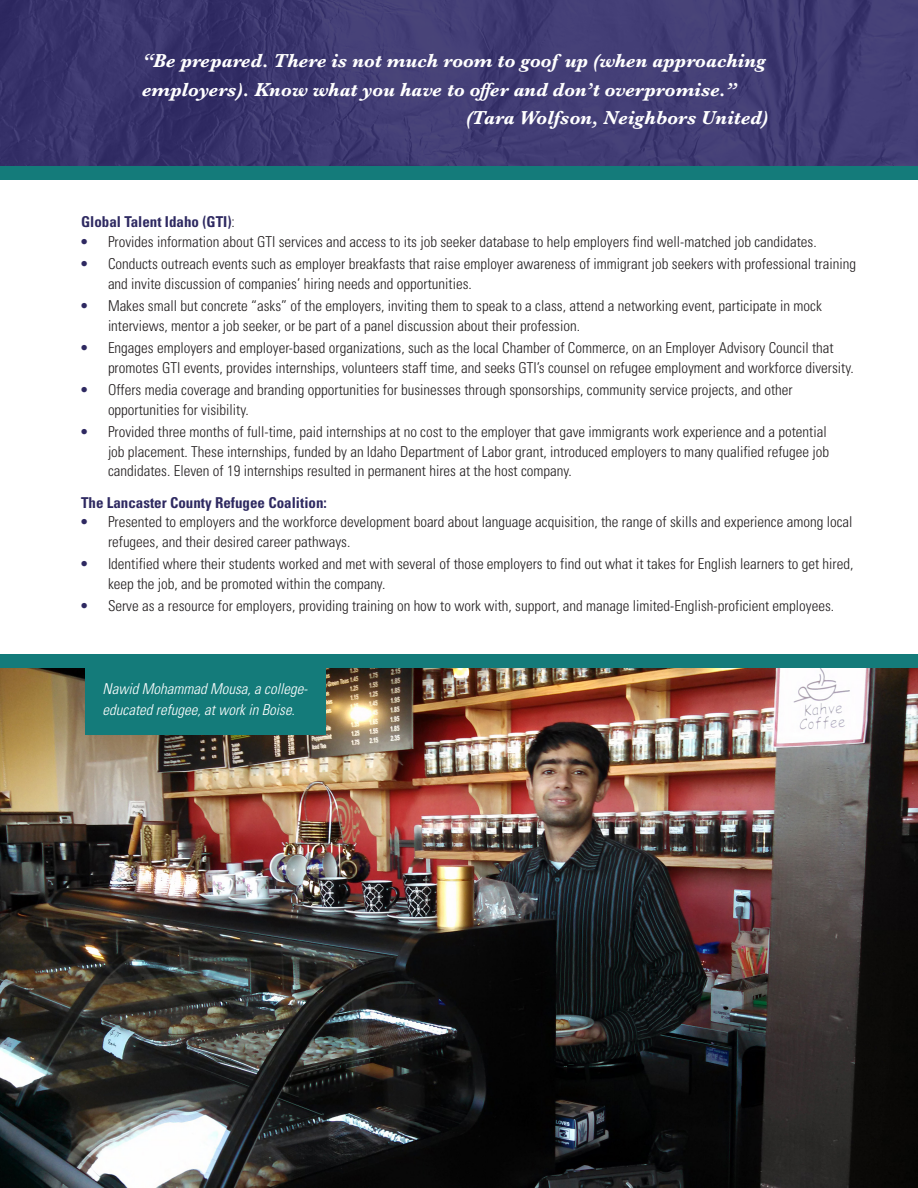
<style>
.page{position:relative;width:918px;height:1188px;background:#fff}
.page>*{position:absolute;margin:0;border:0;box-sizing:border-box;transform-origin:0 0}
.t1{font:italic 700 19.5px "Baskerville";color:#fff}
.t2{font:300 condensed 15px/19.5px "Univers";color:#231f20}
.Photo_Caption{font:italic 300 condensed 15px/21px "Univers LT Std";color:#fff}
.t3{font:700 condensed 15px "Univers";color:#2e2961}
.s1{font-weight:300;color:#231f20}
.s2{font-family:"Univers LT Std";font-weight:700;color:#2e2961}
</style>
<div class="page">
<div style="left:0;top:0;width:918px;height:173px;background:linear-gradient(to right,#37326a,#454077)"></div>
<div style="left:0;top:166px;width:918px;height:13px;background:#147b7a"></div>
<img style="left:0;top:668px;width:918px;height:520px">
<div style="left:0;top:655px;width:918px;height:13px;background:#147b7a"></div>
<div style="left:86px;top:665px;width:240px;height:70px;background:#147b7a"></div>
<p class="t1" style="left:142px;top:47px;width:626px">“Be prepared. There is not much room to goof up (when approaching</p>
<p class="t1" style="left:142px;top:76px;width:597px">employers). Know what you have to offer and don’t overpromise.”</p>
<p class="t1" style="left:466px;top:104px;width:304px">(Tara Wolfson, Neighbors United)</p>
<p class="t3" style="left:81px;top:213px;width:155px">Global Talent Idaho (GTI)<span class="s1">:</span></p>
<p class="t2" style="left:81px;top:232px;width:737px"><span class="s2">•</span> Provides information about GTI services and access to its job seeker database to help employers find well-matched job candidates.</p>
<p class="t2" style="left:108px;top:254px;width:750px;text-indent:-27px"><span class="s2">•</span> Conducts outreach events such as employer breakfasts that raise employer awareness of immigrant job seekers with professional training and invite discussion of companies’ hiring needs and opportunities.</p>
<p class="t2" style="left:108px;top:296px;width:715px;text-indent:-27px"><span class="s2">•</span> Makes small but concrete “asks” of the employers, inviting them to speak to a class, attend a networking event, participate in mock interviews, mentor a job seeker, or be part of a panel discussion about their profession.</p>
<p class="t2" style="left:108px;top:338px;width:747px;text-indent:-27px"><span class="s2">•</span> Engages employers and employer-based organizations, such as the local Chamber of Commerce, on an Employer Advisory Council that promotes GTI events, provides internships, volunteers staff time, and seeks GTI’s counsel on refugee employment and workforce diversity.</p>
<p class="t2" style="left:108px;top:380px;width:686px;text-indent:-27px"><span class="s2">•</span> Offers media coverage and branding opportunities for businesses through sponsorships, community service projects, and other opportunities for visibility.</p>
<p class="t2" style="left:108px;top:422px;width:723px;text-indent:-27px"><span class="s2">•</span> Provided three months of full-time, paid internships at no cost to the employer that gave immigrants work experience and a potential job placement. These internships, funded by an Idaho Department of Labor grant, introduced employers to many qualified refugee job candidates. Eleven of 19 internships resulted in permanent hires at the host company.</p>
<p class="t3" style="left:81px;top:493px;width:247px">The Lancaster County Refugee Coalition:</p>
<p class="t2" style="left:108px;top:512px;width:746px;text-indent:-27px"><span class="s2">•</span> Presented to employers and the workforce development board about language acquisition, the range of skills and experience among local refugees, and their desired career pathways.</p>
<p class="t2" style="left:108px;top:554px;width:747px;text-indent:-27px"><span class="s2">•</span> Identified where their students worked and met with several of those employers to find out what it takes for English learners to get hired, keep the job, and be promoted within the company.</p>
<p class="t2" style="left:81px;top:596px;width:755px"><span class="s2">•</span> Serve as a resource for employers, providing training on how to work with, support, and manage limited-English-proficient employees.</p>
<p class="Photo_Caption" style="left:103px;top:678px;width:207px">Nawid Mohammad Mousa, a college&shy;educated refugee, at work in Boise.</p>
</div>
